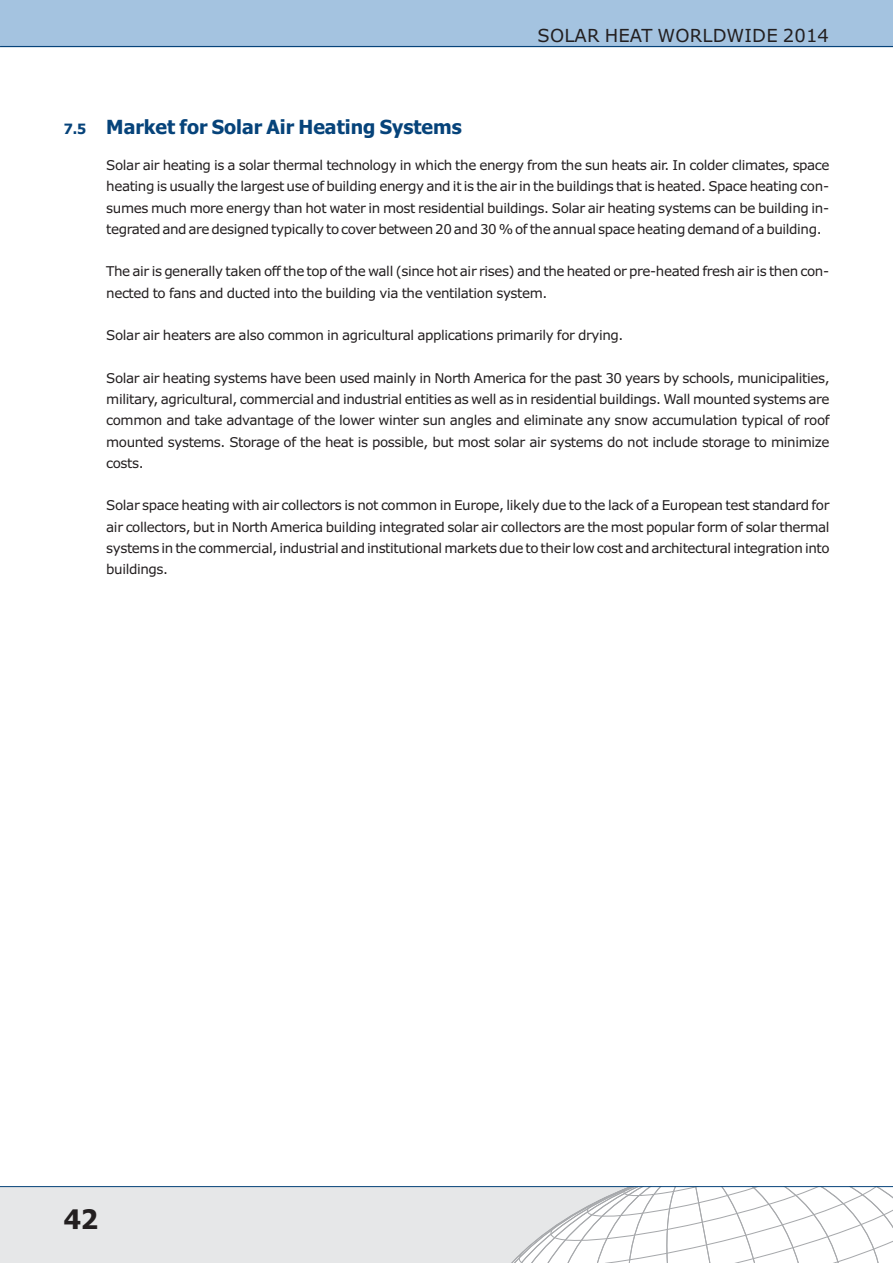
<style>
.page{position:relative;width:893px;height:1263px;background:#fff}
.page>*{position:absolute;margin:0;border:0;box-sizing:border-box;transform-origin:0 0}
.t1{font:700 27px "Tahoma";color:#231f20}
.t2{font:700 19.5px "Tahoma";color:#06437a}
.t3{font:18px "Verdana";letter-spacing:.01em;color:#231f20}
.t4{font:13.5px/21.3px "Verdana";letter-spacing:-.03em;color:#231f20;text-align:justify}
.s1{font-size:14.25px}
</style>
<div class="page">
<div style="left:0;top:0;width:893px;height:46px;background:#a4c3e0"></div>
<hr style="left:0;top:46px;width:893px;height:1px;background:#06437a">
<div style="left:0;top:1186px;width:893px;height:77px;background:#e6e7e8"></div>
<svg style="left:510px;top:1187px;width:383px;height:76px"></svg>
<hr style="left:0;top:1186px;width:893px;height:1px;background:#06437a">
<h3 class="t3" style="left:538px;top:28px;width:293px">SOLAR HEAT WORLDWIDE 2014</h3>
<h2 class="t2" style="left:64px;top:119px;width:399px"><span class="s1">7.5</span> Market for Solar Air Heating Systems</h2>
<p class="t4" style="left:106px;top:156px;width:725px">Solar air heating is a solar thermal technology in which the energy from the sun heats air. In colder climates, space heating is usually the largest use of building energy and it is the air in the buildings that is heated. Space heating con&shy;sumes much more energy than hot water in most residential buildings. Solar air heating systems can be building in&shy;tegrated and are designed typically to cover between 20 and 30 % of the annual space heating demand of a building.</p>
<p class="t4" style="left:106px;top:262px;width:724px">The air is generally taken off the top of the wall (since hot air rises) and the heated or pre-heated fresh air is then con&shy;nected to fans and ducted into the building via the ventilation system.</p>
<p class="t4" style="left:106px;top:326px;width:519px">Solar air heaters are also common in agricultural applications primarily for drying.</p>
<p class="t4" style="left:106px;top:368px;width:725px">Solar air heating systems have been used mainly in North America for the past 30 years by schools, municipalities, military, agricultural, commercial and industrial entities as well as in residential buildings. Wall mounted systems are common and take advantage of the lower winter sun angles and eliminate any snow accumulation typical of roof mounted systems. Storage of the heat is possible, but most solar air systems do not include storage to minimize costs.</p>
<p class="t4" style="left:106px;top:496px;width:725px">Solar space heating with air collectors is not common in Europe, likely due to the lack of a European test standard for air collectors, but in North America building integrated solar air collectors are the most popular form of solar thermal systems in the commercial, industrial and institutional markets due to their low cost and architectural integration into buildings.</p>
<h1 class="t1" style="left:64px;top:1209px;width:36px">42</h1>
</div>
